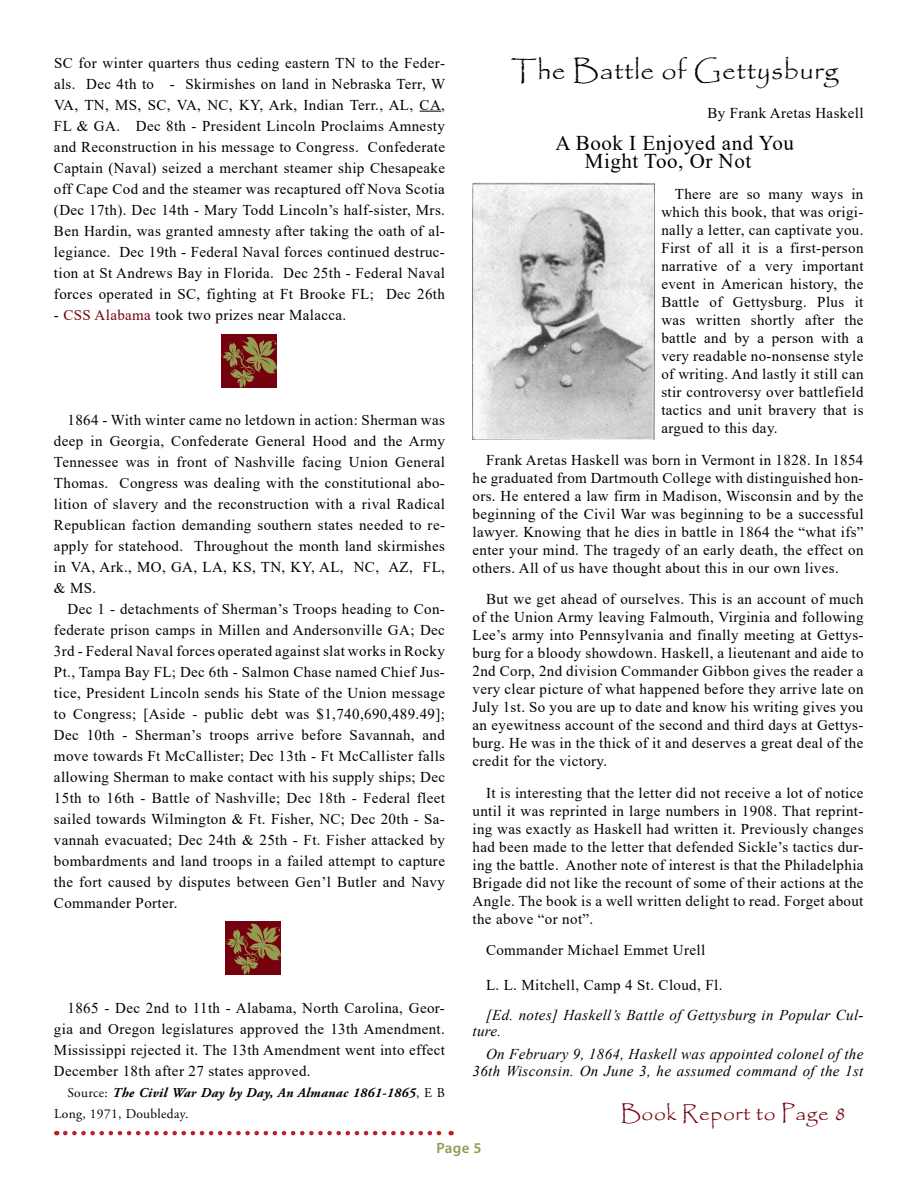
<style>
.page{position:relative;width:918px;height:1188px;background:#fff}
.page>*{position:absolute;margin:0;border:0;box-sizing:border-box;transform-origin:0 0}
.t1{font:27px "Papyrus";letter-spacing:.025em;color:#000}
.t2{font:21px/18px "Times New Roman";letter-spacing:.025em;color:#000}
.t3{font:21px "Papyrus";letter-spacing:.025em;color:#75000e}
.t4{font:15px/21px "Times New Roman";letter-spacing:.025em;color:#000;text-align:justify}
.t5{font:italic 15px/16.5px "Times New Roman";letter-spacing:.025em;color:#000}
.t6{font:600 15px "Myriad Pro";color:#949b51}
.t7{font:italic 700 13.5px/21px "Adobe Garamond Pro";letter-spacing:.025em;color:#000}
.s1{color:#75000e}
.s2{font-weight:400;font-style:normal}
</style>
<div class="page">
<svg style="left:420px;top:111px;width:21px;height:1px"></svg>
<svg style="left:222px;top:334px;width:55px;height:54px;background:#803826"></svg>
<svg style="left:65px;top:1131px;width:387px;height:4px"></svg>
<img style="left:472px;top:183px;width:183px;height:256px">
<svg style="left:226px;top:921px;width:55px;height:53px;background:#803926"></svg>
<p class="t4" style="left:54px;top:52px;width:393px">SC for winter quarters thus ceding eastern TN to the Feder&shy;als. Dec 4th to - Skirmishes on land in Nebraska Terr, W VA, TN, MS, SC, VA, NC, KY, Ark, Indian Terr., AL, CA, FL &amp; GA. Dec 8th - President Lincoln Proclaims Amnesty and Reconstruction in his message to Congress. Confederate Captain (Naval) seized a merchant steamer ship Chesapeake off Cape Cod and the steamer was recaptured off Nova Scotia (Dec 17th). Dec 14th - Mary Todd Lincoln’s half-sister, Mrs.<br>Ben Hardin, was granted amnesty after taking the oath of al&shy;legiance. Dec 19th - Federal Naval forces continued destruc&shy;tion at St Andrews Bay in Florida. Dec 25th - Federal Naval forces operated in SC, fighting at Ft Brooke FL; Dec 26th</p>
<p class="t4" style="left:54px;top:304px;width:294px">- <span class="s1">CSS Alabama</span> took two prizes near Malacca.</p>
<p class="t4" style="left:54px;top:409px;width:393px;text-indent:14px">1864 - With winter came no letdown in action: Sherman was deep in Georgia, Confederate General Hood and the Army Tennessee was in front of Nashville facing Union General Thomas. Congress was dealing with the constitutional abo&shy;lition of slavery and the reconstruction with a rival Radical Republican faction demanding southern states needed to re&shy;apply for statehood. Throughout the month land skirmishes in VA, Ark., MO, GA, LA, KS, TN, KY, AL, NC, AZ, FL, &amp; MS.</p>
<p class="t4" style="left:54px;top:598px;width:393px;text-indent:14px">Dec 1 - detachments of Sherman’s Troops heading to Con&shy;federate prison camps in Millen and Andersonville GA; Dec 3rd - Federal Naval forces operated against slat works in Rocky Pt., Tampa Bay FL; Dec 6th - Salmon Chase named Chief Jus&shy;tice, President Lincoln sends his State of the Union message to Congress; [Aside - public debt was $1,740,690,489.49]; Dec 10th - Sherman’s troops arrive before Savannah, and move towards Ft McCallister; Dec 13th - Ft McCallister falls allowing Sherman to make contact with his supply ships; Dec 15th to 16th - Battle of Nashville; Dec 18th - Federal fleet sailed towards Wilmington &amp; Ft. Fisher, NC; Dec 20th - Sa&shy;vannah evacuated; Dec 24th &amp; 25th - Ft. Fisher attacked by bombardments and land troops in a failed attempt to capture the fort caused by disputes between Gen’l Butler and Navy Commander Porter.</p>
<p class="t4" style="left:54px;top:997px;width:393px;text-indent:14px">1865 - Dec 2nd to 11th - Alabama, North Carolina, Geor&shy;gia and Oregon legislatures approved the 13th Amendment.<br>Mississippi rejected it. The 13th Amendment went into effect December 18th after 27 states approved.</p>
<p class="t7" style="left:54px;top:1082px;width:393px;text-indent:14px"><span class="s2">Source:</span> The Civil War Day by Day, An Almanac 1861-1865<span class="s2">, E B<br>Long, 1971, Doubleday.</span></p>
<h1 class="t1" style="left:511px;top:54px;width:329px">The Battle of Gettysburg</h1>
<p class="t4" style="left:707px;top:102px;width:158px">By Frank Aretas Haskell</p>
<h2 class="t2" style="left:585px;top:133px;width:211px;text-indent:-29px">A Book I Enjoyed and You<br>Might Too, Or Not</h2>
<p class="t4" style="left:661px;top:185px;width:204px;line-height:18px;text-indent:14px">There are so many ways in which this book, that was origi&shy;nally a letter, can captivate you.<br>First of all it is a first-person narrative of a very important event in American history, the Battle of Gettysburg. Plus it was written shortly after the battle and by a person with a very readable no-nonsense style of writing. And lastly it still can stir controversy over battlefield tactics and unit bravery that is argued to this day.</p>
<p class="t4" style="left:473px;top:450px;width:393px;line-height:18px;text-indent:14px">Frank Aretas Haskell was born in Vermont in 1828. In 1854 he graduated from Dartmouth College with distinguished hon&shy;ors. He entered a law firm in Madison, Wisconsin and by the beginning of the Civil War was beginning to be a successful lawyer. Knowing that he dies in battle in 1864 the “what ifs” enter your mind. The tragedy of an early death, the effect on others. All of us have thought about this in our own lives.</p>
<p class="t4" style="left:473px;top:590px;width:393px;line-height:18px;text-indent:14px">But we get ahead of ourselves. This is an account of much of the Union Army leaving Falmouth, Virginia and following Lee’s army into Pennsylvania and finally meeting at Gettys&shy;burg for a bloody showdown. Haskell, a lieutenant and aide to 2nd Corp, 2nd division Commander Gibbon gives the reader a very clear picture of what happened before they arrive late on July 1st. So you are up to date and know his writing gives you an eyewitness account of the second and third days at Gettys&shy;burg. He was in the thick of it and deserves a great deal of the credit for the victory.</p>
<p class="t4" style="left:473px;top:783px;width:393px;line-height:18px;text-indent:14px">It is interesting that the letter did not receive a lot of notice until it was reprinted in large numbers in 1908. That reprint&shy;ing was exactly as Haskell had written it. Previously changes had been made to the letter that defended Sickle’s tactics dur&shy;ing the battle. Another note of interest is that the Philadelphia Brigade did not like the recount of some of their actions at the Angle. The book is a well written delight to read. Forget about the above “or not”.</p>
<p class="t4" style="left:486px;top:939px;width:221px">Commander Michael Emmet Urell</p>
<p class="t4" style="left:486px;top:974px;width:238px">L. L. Mitchell, Camp 4 St. Cloud, Fl.</p>
<p class="t5" style="left:473px;top:1006px;width:393px;text-indent:14px">[Ed. notes] Haskell’s Battle of Gettysburg in Popular Cul&shy;ture.</p>
<p class="t5" style="left:473px;top:1046px;width:393px;text-align:right">On February 9, 1864, Haskell was appointed colonel of the<br>36th Wisconsin. On June 3, he assumed command of the 1st</p>
<h2 class="t3" style="left:621px;top:1101px;width:227px">Book Report to Page 8</h2>
<p class="t6" style="left:436px;top:1138px;width:47px">Page 5</p>
</div>
